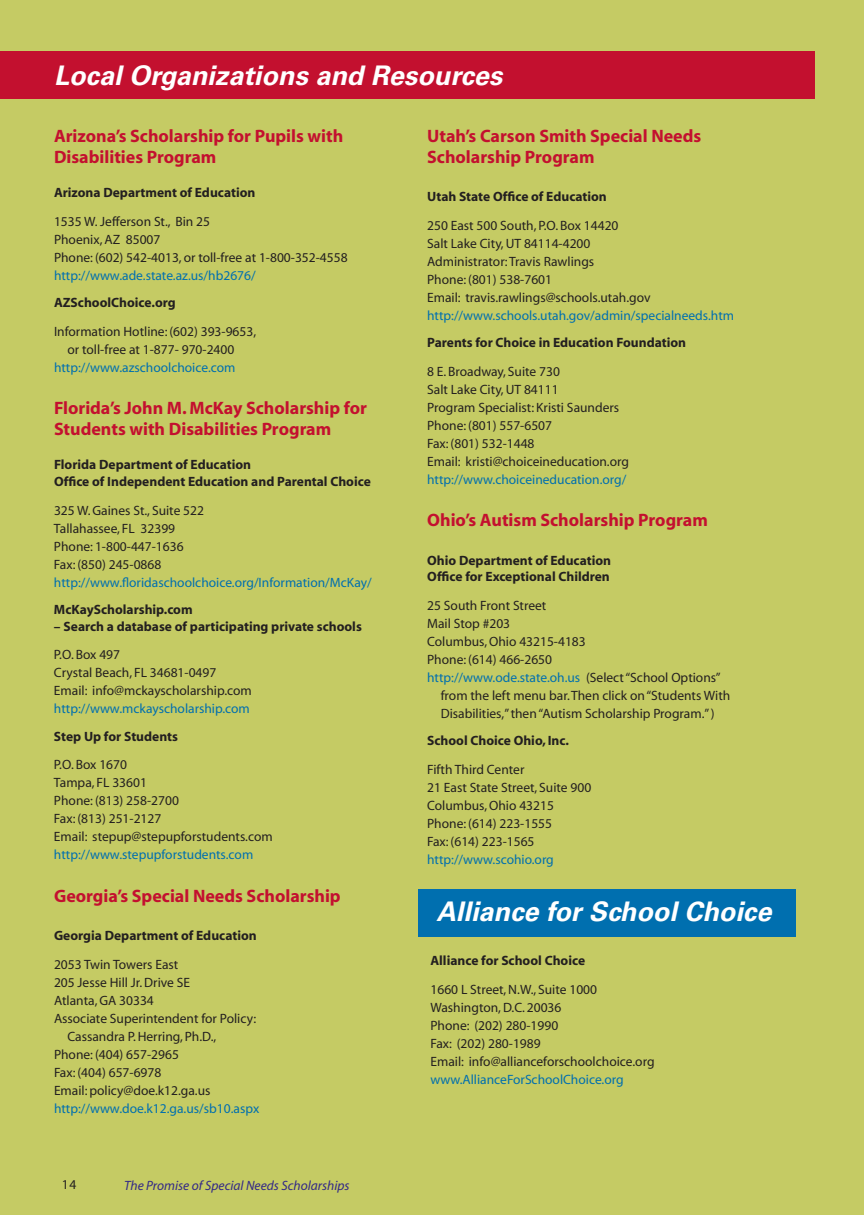
<style>
.page{position:relative;width:864px;height:1215px;background:#c5cb64}
.page>*{position:absolute;margin:0;border:0;box-sizing:border-box;transform-origin:0 0}
.t1{font:italic 700 27px "Univers";color:#fff}
.t2{font:700 18px/21px "Myriad";color:#c3102f}
.t3{font:13.5px/18px "Myriad";color:#231f20}
.t4{font:13.5px "Myriad";color:#006faf}
.t5{font:700 13.5px/16.5px "Myriad";color:#231f20}
.t6{font:italic 13.5px "Myriad";color:#332986}
.s1{color:#231f20}
</style>
<div class="page">
<div style="left:0;top:51px;width:814px;height:48px;background:#c3102f"></div>
<div style="left:418px;top:890px;width:378px;height:47px;background:#006faf"></div>
<h1 class="t1" style="left:54px;top:60px;width:450px">Local Organizations and Resources</h1>
<h2 class="t2" style="left:54px;top:126px;width:291px">Arizona’s Scholarship for Pupils with<br>Disabilities Program</h2>
<p class="t5" style="left:54px;top:185px;width:203px">Arizona Department of Education</p>
<p class="t3" style="left:54px;top:213px;width:295px">1535 W. Jefferson St., Bin 25<br>Phoenix,AZ 85007<br>Phone: (602) 542-4013, or toll-free at 1-800-352-4558</p>
<p class="t4" style="left:54px;top:268px;width:203px">http://www.ade.state.az.us/hb2676/</p>
<p class="t5" style="left:54px;top:295px;width:123px">AZSchoolChoice.org</p>
<p class="t3" style="left:68px;top:323px;width:190px;text-indent:-14px">Information Hotline: (602) 393-9653, or toll-free at 1-877- 970-2400</p>
<p class="t4" style="left:54px;top:361px;width:183px">http://www.azschoolchoice.com</p>
<h2 class="t2" style="left:54px;top:399px;width:315px">Florida’s John M. McKay Scholarship for<br>Students with Disabilities Program</h2>
<p class="t5" style="left:54px;top:457px;width:318px">Florida Department of Education<br>Office of Independent Education and Parental Choice</p>
<p class="t3" style="left:54px;top:502px;width:152px">325 W.Gaines St., Suite 522<br>Tallahassee, FL 32399<br>Phone: 1-800-447-1636<br>Fax: (850) 245-0868</p>
<p class="t4" style="left:54px;top:576px;width:319px">http://www.floridaschoolchoice.org/Information/McKay/</p>
<p class="t5" style="left:54px;top:602px;width:140px">McKayScholarship.com</p>
<p class="t5" style="left:54px;top:618px;width:309px">– Search a database of participating private schools</p>
<p class="t3" style="left:54px;top:646px;width:199px">P.O. Box 497<br>Crystal Beach, FL 34681-0497<br>Email: info@mckayscholarship.com</p>
<p class="t4" style="left:54px;top:702px;width:197px">http://www.mckayscholarship.com</p>
<p class="t5" style="left:54px;top:728px;width:125px">Step Up for Students</p>
<p class="t3" style="left:54px;top:756px;width:220px">P.O. Box 1670<br>Tampa, FL 33601<br>Phone: (813) 258-2700<br>Fax: (813) 251-2127<br>Email: stepup@stepupforstudents.com</p>
<p class="t4" style="left:54px;top:848px;width:201px">http://www.stepupforstudents.com</p>
<h2 class="t2" style="left:54px;top:886px;width:288px">Georgia’s Special Needs Scholarship</h2>
<p class="t5" style="left:54px;top:928px;width:204px">Georgia Department of Education</p>
<p class="t3" style="left:54px;top:956px;width:126px">2053 Twin Towers East</p>
<p class="t3" style="left:54px;top:974px;width:138px">205 Jesse Hill Jr.Drive SE</p>
<p class="t3" style="left:54px;top:992px;width:101px">Atlanta,GA 30334</p>
<p class="t3" style="left:54px;top:1010px;width:204px">Associate Superintendent for Policy:</p>
<p class="t3" style="left:68px;top:1028px;width:150px">Cassandra P.Herring, Ph.D.,</p>
<p class="t3" style="left:54px;top:1046px;width:126px">Phone: (404) 657-2965</p>
<p class="t3" style="left:54px;top:1064px;width:109px">Fax: (404) 657-6978</p>
<p class="t3" style="left:54px;top:1082px;width:158px">Email: policy@doe.k12.ga.us</p>
<p class="t4" style="left:54px;top:1102px;width:207px">http://www.doe.k12.ga.us/sb10.aspx</p>
<p class="t3" style="left:62px;top:1176px;width:16px">14</p>
<p class="t6" style="left:124px;top:1178px;width:227px">The Promise of Special Needs Scholarships</p>
<h2 class="t2" style="left:427px;top:126px;width:276px">Utah’s Carson Smith Special Needs<br>Scholarship Program</h2>
<p class="t5" style="left:427px;top:189px;width:181px">Utah State Office of Education</p>
<p class="t3" style="left:427px;top:217px;width:225px">250 East 500 South, P.O. Box 14420<br>Salt Lake City,UT 84114-4200<br>Administrator:Travis Rawlings<br>Phone: (801) 538-7601<br>Email: travis.rawlings@schools.utah.gov</p>
<p class="t4" style="left:427px;top:309px;width:308px">http://www.schools.utah.gov/admin/specialneeds.htm</p>
<p class="t5" style="left:427px;top:335px;width:260px">Parents for Choice in Education Foundation</p>
<p class="t3" style="left:427px;top:363px;width:203px">8 E. Broadway, Suite 730<br>Salt Lake City,UT 84111<br>Program Specialist: Kristi Saunders<br>Phone: (801) 557-6507<br>Fax: (801) 532-1448<br>Email: kristi@choiceineducation.org</p>
<p class="t4" style="left:427px;top:473px;width:201px">http://www.choiceineducation.org/</p>
<h2 class="t2" style="left:427px;top:511px;width:282px">Ohio’s Autism Scholarship Program</h2>
<p class="t5" style="left:427px;top:552px;width:185px">Ohio Department of Education<br>Office for Exceptional Children</p>
<p class="t3" style="left:427px;top:597px;width:121px">25 South Front Street</p>
<p class="t3" style="left:427px;top:615px;width:85px">Mail Stop #203</p>
<p class="t3" style="left:427px;top:633px;width:160px">Columbus,Ohio 43215-4183</p>
<p class="t3" style="left:427px;top:651px;width:126px">Phone: (614) 466-2650</p>
<p class="t4" style="left:427px;top:671px;width:295px">http://www.ode.state.oh.us <span class="s1">(Select“School Options”</span></p>
<p class="t3" style="left:441px;top:687px;width:291px">from the left menu bar.Then click on“Students With</p>
<p class="t3" style="left:441px;top:705px;width:276px">Disabilities,”then“Autism Scholarship Program.”)</p>
<p class="t5" style="left:427px;top:733px;width:143px">School Choice Ohio, Inc.</p>
<p class="t3" style="left:427px;top:761px;width:166px">Fifth Third Center<br>21 East State Street, Suite 900<br>Columbus,Ohio 43215<br>Phone: (614) 223-1555<br>Fax: (614) 223-1565</p>
<p class="t4" style="left:427px;top:853px;width:128px">http://www.scohio.org</p>
<h1 class="t1" style="left:436px;top:896px;width:336px">Alliance for School Choice</h1>
<p class="t5" style="left:430px;top:953px;width:156px">Alliance for School Choice</p>
<p class="t3" style="left:430px;top:981px;width:226px">1660 L Street,N.W., Suite 1000<br>Washington,D.C. 20036<br>Phone: (202) 280-1990<br>Fax: (202) 280-1989<br>Email: info@allianceforschoolchoice.org</p>
<p class="t4" style="left:430px;top:1073px;width:195px">www.AllianceForSchoolChoice.org</p>
</div>
